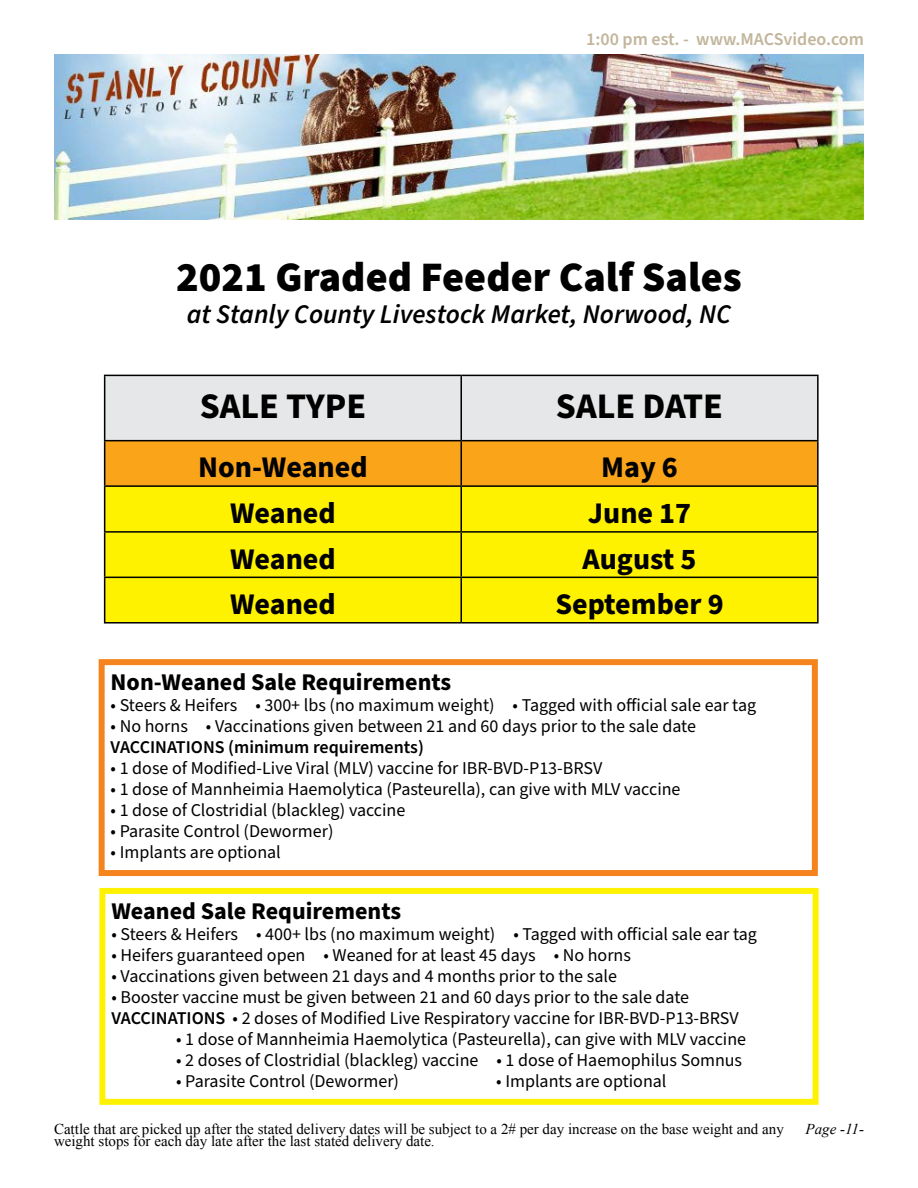
<style>
.page{position:relative;width:918px;height:1188px;background:#fff}
.page>*{position:absolute;margin:0;border:0;box-sizing:border-box;transform-origin:0 0}
.t1{font:900 42px "Source Sans Pro";color:#000}
.t2{font:700 36px "Source Sans Pro";color:#000}
.t3{font:700 30px "Source Sans Pro";color:#000}
.t4{font:italic 600 27px "Source Sans Pro";color:#000}
.t5{font:700 24px "Source Sans Pro";color:#000}
.t6{font:18px/21px "Source Sans Pro";color:#000}
.t7{font:600 18px "Source Sans Pro";color:#000}
.t8{font:600 18px "Source Sans Pro";color:#c2b59b}
.t9{font:15px "Times New Roman";color:#000}
.t10{font:italic 15px "Times New Roman";color:#000}
.s1{font-weight:600}
</style>
<div class="page">
<div style="left:105px;top:376px;width:712px;height:64px;background:#e6e7e8"></div>
<div style="left:105px;top:441px;width:712px;height:44px;background:#faa41a"></div>
<div style="left:105px;top:487px;width:712px;height:135px;background:#fff200"></div>
<hr style="left:104px;top:375px;width:357px;height:1px;background:#000">
<hr style="left:104px;top:376px;width:1px;height:64px;background:#000">
<hr style="left:461px;top:375px;width:358px;height:1px;background:#000">
<hr style="left:460px;top:376px;width:2px;height:64px;background:#000">
<hr style="left:817px;top:376px;width:2px;height:64px;background:#000">
<hr style="left:104px;top:440px;width:357px;height:1px;background:#000">
<hr style="left:104px;top:441px;width:1px;height:44px;background:#000">
<hr style="left:461px;top:440px;width:358px;height:1px;background:#000">
<hr style="left:460px;top:441px;width:2px;height:44px;background:#000">
<hr style="left:817px;top:441px;width:2px;height:44px;background:#000">
<hr style="left:104px;top:485px;width:357px;height:2px;background:#000">
<hr style="left:104px;top:487px;width:1px;height:44px;background:#000">
<hr style="left:461px;top:485px;width:358px;height:2px;background:#000">
<hr style="left:460px;top:487px;width:2px;height:44px;background:#000">
<hr style="left:817px;top:487px;width:2px;height:44px;background:#000">
<hr style="left:104px;top:531px;width:357px;height:2px;background:#000">
<hr style="left:104px;top:533px;width:1px;height:44px;background:#000">
<hr style="left:461px;top:531px;width:358px;height:2px;background:#000">
<hr style="left:460px;top:533px;width:2px;height:44px;background:#000">
<hr style="left:817px;top:533px;width:2px;height:44px;background:#000">
<hr style="left:104px;top:577px;width:357px;height:1px;background:#000">
<hr style="left:104px;top:578px;width:1px;height:44px;background:#000">
<hr style="left:461px;top:577px;width:358px;height:1px;background:#000">
<hr style="left:460px;top:578px;width:2px;height:44px;background:#000">
<hr style="left:817px;top:578px;width:2px;height:44px;background:#000">
<hr style="left:104px;top:622px;width:357px;height:2px;background:#000">
<hr style="left:461px;top:622px;width:358px;height:2px;background:#000">
<div style="left:99px;top:888px;width:720px;height:217px;border:6px solid #fff200"></div>
<div style="left:99px;top:659px;width:719px;height:217px;border:6px solid #f5841f"></div>
<img style="left:54px;top:54px;width:810px;height:165px">
<p class="t8" style="left:586px;top:27px;width:279px">1:00 pm est. - www.MACSvideo.com</p>
<h1 class="t1" style="left:176px;top:248px;width:567px">2021 Graded Feeder Calf Sales</h1>
<h3 class="t4" style="left:187px;top:296px;width:546px">at Stanly County Livestock Market, Norwood, NC</h3>
<h2 class="t2" style="left:200px;top:382px;width:168px">SALE TYPE</h2>
<h2 class="t2" style="left:556px;top:382px;width:169px">SALE DATE</h2>
<h3 class="t3" style="left:198px;top:447px;width:171px">Non-Weaned</h3>
<h3 class="t3" style="left:601px;top:447px;width:78px">May 6</h3>
<h3 class="t3" style="left:230px;top:493px;width:107px">Weaned</h3>
<h3 class="t3" style="left:588px;top:493px;width:105px">June 17</h3>
<h3 class="t3" style="left:230px;top:538px;width:107px">Weaned</h3>
<h3 class="t3" style="left:582px;top:538px;width:116px">August 5</h3>
<h3 class="t3" style="left:230px;top:584px;width:107px">Weaned</h3>
<h3 class="t3" style="left:555px;top:584px;width:170px">September 9</h3>
<h3 class="t5" style="left:111px;top:665px;width:342px">Non-Weaned Sale Requirements</h3>
<p class="t6" style="left:111px;top:695px;width:647px">• Steers &amp; Heifers • 300+ lbs (no maximum weight) • Tagged with official sale ear tag</p>
<p class="t6" style="left:111px;top:716px;width:587px">• No horns • Vaccinations given between 21 and 60 days prior to the sale date</p>
<p class="t7" style="left:111px;top:735px;width:315px">VACCINATIONS (minimum requirements)</p>
<p class="t6" style="left:111px;top:758px;width:493px">• 1 dose of Modified-Live Viral (MLV) vaccine for IBR-BVD-P13-BRSV</p>
<p class="t6" style="left:111px;top:779px;width:571px">• 1 dose of Mannheimia Haemolytica (Pasteurella), can give with MLV vaccine</p>
<p class="t6" style="left:111px;top:800px;width:296px">• 1 dose of Clostridial (blackleg) vaccine</p>
<p class="t6" style="left:111px;top:821px;width:224px">• Parasite Control (Dewormer)</p>
<p class="t6" style="left:111px;top:842px;width:172px">• Implants are optional</p>
<h3 class="t5" style="left:111px;top:894px;width:291px">Weaned Sale Requirements</h3>
<p class="t6" style="left:111px;top:924px;width:647px">• Steers &amp; Heifers • 400+ lbs (no maximum weight) • Tagged with official sale ear tag</p>
<p class="t6" style="left:111px;top:945px;width:521px">• Heifers guaranteed open • Weaned for at least 45 days • No horns</p>
<p class="t6" style="left:111px;top:966px;width:507px">• Vaccinations given between 21 days and 4 months prior to the sale</p>
<p class="t6" style="left:111px;top:987px;width:629px">• Booster vaccine must be given between 21 and 60 days prior to the sale date<br><span class="s1">VACCINATIONS</span> • 2 doses of Modified Live Respiratory vaccine for IBR-BVD-P13-BRSV</p>
<p class="t6" style="left:176px;top:1029px;width:571px">• 1 dose of Mannheimia Haemolytica (Pasteurella), can give with MLV vaccine</p>
<p class="t6" style="left:176px;top:1050px;width:567px">• 2 doses of Clostridial (blackleg) vaccine • 1 dose of Haemophilus Somnus</p>
<p class="t6" style="left:176px;top:1071px;width:224px">• Parasite Control (Dewormer)</p>
<p class="t6" style="left:496px;top:1071px;width:172px">• Implants are optional</p>
<p class="t9" style="left:54px;top:1119px;width:731px">Cattle that are picked up after the stated delivery dates will be subject to a 2# per day increase on the base weight and any</p>
<p class="t10" style="left:806px;top:1119px;width:60px">Page -11-</p>
<p class="t9" style="left:54px;top:1131px;width:382px">weight stops for each day late after the last stated delivery date.</p>
</div>
